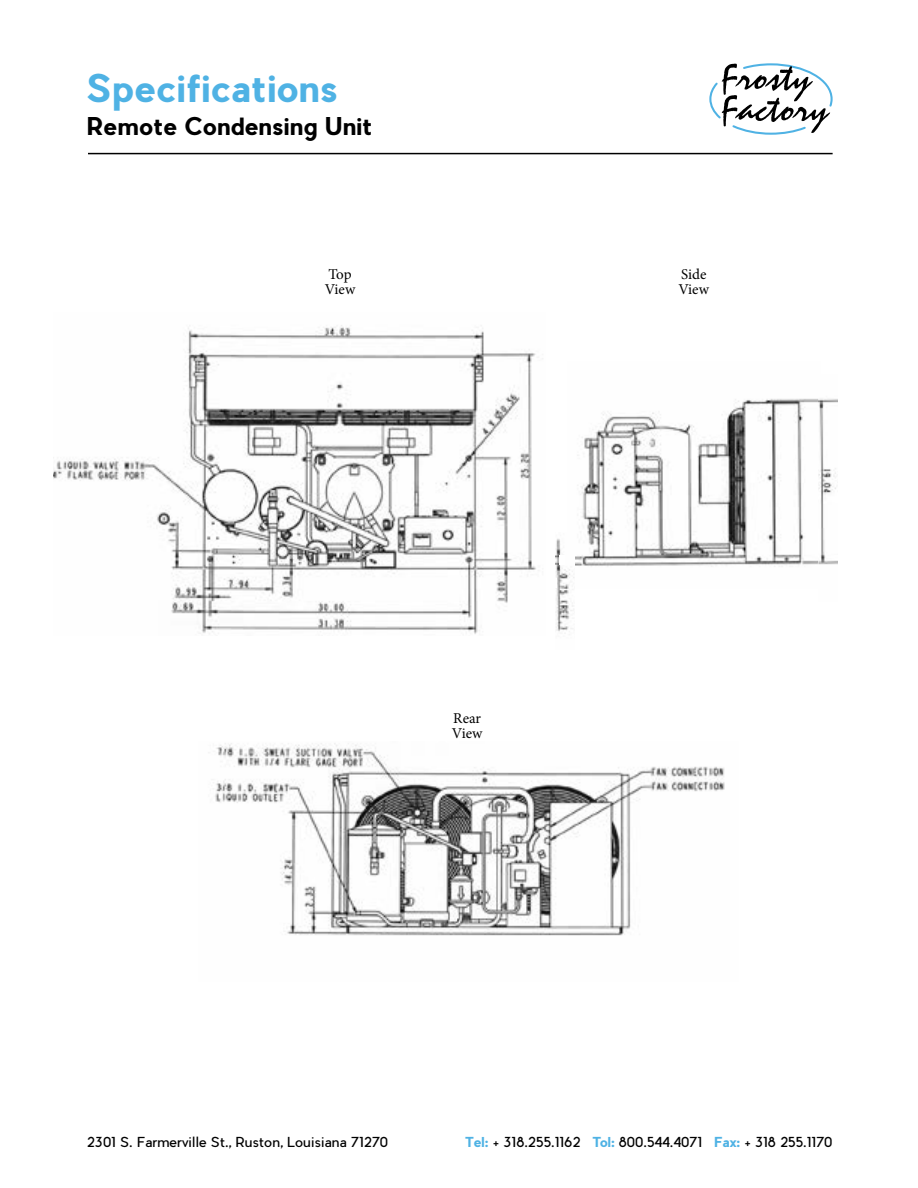
<style>
.page{position:relative;width:918px;height:1188px;background:#fff}
.page>*{position:absolute;margin:0;border:0;box-sizing:border-box;transform-origin:0 0}
.t1{font:700 37.5px "Pier Sans";color:#4fb2e4}
.t2{font:700 24px "Pier Sans";color:#000}
.t3{font:15px/15px "Minion Pro";color:#000}
.t4{font:13.5px "Pier Sans";color:#000}
.s1{font-weight:700;color:#4fb2e4}
</style>
<div class="page">
<img style="left:54px;top:325px;width:482px;height:309px">
<img style="left:215px;top:743px;width:510px;height:193px">
<img style="left:575px;top:398px;width:244px;height:169px">
<img style="left:556px;top:538px;width:18px;height:94px">
<img style="left:819px;top:398px;width:18px;height:167px">
<svg style="left:709px;top:63px;width:124px;height:72px"></svg>
<hr style="left:88px;top:153px;width:745px;height:1px;background:#000">
<div style="left:559px;top:556px;width:6px;height:9px;background:#fff"></div>
<div style="left:551px;top:578px;width:6px;height:10px;background:#fff"></div>
<h1 class="t1" style="left:87px;top:64px;width:253px">Specifications</h1>
<h2 class="t2" style="left:87px;top:110px;width:288px">Remote Condensing Unit</h2>
<p class="t3" style="left:325px;top:267px;width:32px">Top<br>View</p>
<p class="t3" style="left:452px;top:710px;width:32px">Rear<br>View</p>
<p class="t3" style="left:678px;top:267px;width:32px">Side<br>View</p>
<p class="t4" style="left:87px;top:1133px;width:303px">2301 S. Farmerville St., Ruston, Louisiana 71270</p>
<p class="t4" style="left:466px;top:1133px;width:368px"><span class="s1">Tel:</span> + 318.255.1162 <span class="s1">Tol:</span> 800.544.4071 <span class="s1">Fax:</span> + 318 255.1170</p>
</div>
